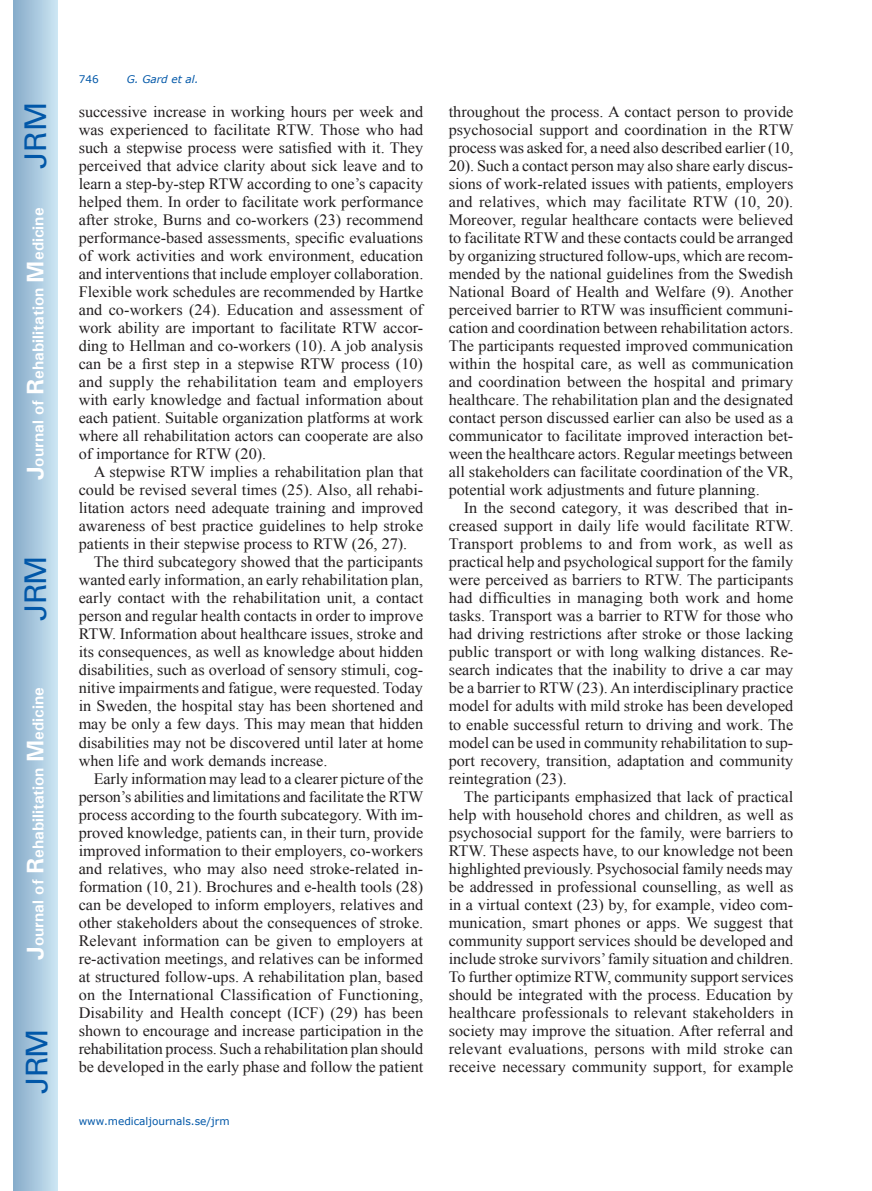
<style>
.page{position:relative;width:872px;height:1191px;background:#fff}
.page>*{position:absolute;margin:0;border:0;box-sizing:border-box;transform-origin:0 0}
.t1{font:30px "Univers";letter-spacing:-.03em;color:#0157a8}
.t2{font:15.75px/18px "Times New Roman";color:#231f20;text-align:justify}
.t3{font:700 15.75px "Univers";color:#fff}
.t4{font:10.5px "Verdana";color:#0157a8}
.t5{font:italic 10.5px "Verdana";color:#0157a8}
.s1{font-size:24px}
</style>
<div class="page">
<div style="left:14px;top:0;width:43px;height:1191px;background:linear-gradient(to right,#88acca,#cbe5f2)"></div>
<h1 class="t1" style="left:18px;top:169px;width:68px;rotate:-90deg">JRM</h1>
<p class="t3" style="left:28px;top:480px;width:274px;rotate:-90deg"><span class="s1">J</span>ournal of <span class="s1">R</span>ehabilitation <span class="s1">M</span>edicine</p>
<h1 class="t1" style="left:18px;top:620px;width:67px;rotate:-90deg">JRM</h1>
<p class="t3" style="left:28px;top:959px;width:274px;rotate:-90deg"><span class="s1">J</span>ournal of <span class="s1">R</span>ehabilitation <span class="s1">M</span>edicine</p>
<h1 class="t1" style="left:19px;top:1093px;width:67px;rotate:-90deg">JRM</h1>
<p class="t4" style="left:79px;top:72px;width:22px">746</p>
<p class="t5" style="left:127px;top:72px;width:73px">G. Gard et al.</p>
<p class="t2" style="left:79px;top:103px;width:346px">successive increase in working hours per week and was experienced to facilitate RTW. Those who had such a stepwise process were satisfied with it. They perceived that advice clarity about sick leave and to learn a step-by-step RTW according to one’s capacity helped them. In order to facilitate work performance after stroke, Burns and co-workers (23) recommend performance-based assessments, specific evaluations of work activities and work environment, education and interventions that include employer collaboration.<br>Flexible work schedules are recommended by Hartke and co-workers (24). Education and assessment of work ability are important to facilitate RTW accor&shy;ding to Hellman and co-workers (10). A job analysis can be a first step in a stepwise RTW process (10) and supply the rehabilitation team and employers with early knowledge and factual information about each patient. Suitable organization platforms at work where all rehabilitation actors can cooperate are also of importance for RTW (20).</p>
<p class="t2" style="left:79px;top:463px;width:346px;text-indent:15px">A stepwise RTW implies a rehabilitation plan that could be revised several times (25). Also, all rehabi&shy;litation actors need adequate training and improved awareness of best practice guidelines to help stroke patients in their stepwise process to RTW (26, 27).</p>
<p class="t2" style="left:79px;top:553px;width:346px;text-indent:15px">The third subcategory showed that the participants wanted early information, an early rehabilitation plan, early contact with the rehabilitation unit, a contact person and regular health contacts in order to improve RTW. Information about healthcare issues, stroke and its consequences, as well as knowledge about hidden disabilities, such as overload of sensory stimuli, cog&shy;nitive impairments and fatigue, were requested. Today in Sweden, the hospital stay has been shortened and may be only a few days. This may mean that hidden disabilities may not be discovered until later at home when life and work demands increase.</p>
<p class="t2" style="left:79px;top:769px;width:346px;text-indent:15px">Early information may lead to a clearer picture of the person’s abilities and limitations and facilitate the RTW process according to the fourth subcategory. With im&shy;proved knowledge, patients can, in their turn, provide improved information to their employers, co-workers and relatives, who may also need stroke-related in&shy;formation (10, 21). Brochures and e-health tools (28) can be developed to inform employers, relatives and other stakeholders about the consequences of stroke.<br>Relevant information can be given to employers at re-activation meetings, and relatives can be informed at structured follow-ups. A rehabilitation plan, based on the International Classification of Functioning, Disability and Health concept (ICF) (29) has been shown to encourage and increase participation in the rehabilitation process. Such a rehabilitation plan should be developed in the early phase and follow the patient</p>
<p class="t4" style="left:79px;top:1114px;width:152px">www.medicaljournals.se/jrm</p>
<p class="t2" style="left:449px;top:103px;width:346px">throughout the process. A contact person to provide psychosocial support and coordination in the RTW process was asked for, a need also described earlier (10, 20). Such a contact person may also share early discus&shy;sions of work-related issues with patients, employers and relatives, which may facilitate RTW (10, 20).<br>Moreover, regular healthcare contacts were believed to facilitate RTW and these contacts could be arranged by organizing structured follow-ups, which are recom&shy;mended by the national guidelines from the Swedish National Board of Health and Welfare (9). Another perceived barrier to RTW was insufficient communi&shy;cation and coordination between rehabilitation actors.<br>The participants requested improved communication within the hospital care, as well as communication and coordination between the hospital and primary healthcare. The rehabilitation plan and the designated contact person discussed earlier can also be used as a communicator to facilitate improved interaction bet&shy;ween the healthcare actors. Regular meetings between all stakeholders can facilitate coordination of the VR, potential work adjustments and future planning.</p>
<p class="t2" style="left:449px;top:499px;width:346px;text-indent:15px">In the second category, it was described that in&shy;creased support in daily life would facilitate RTW.<br>Transport problems to and from work, as well as practical help and psychological support for the family were perceived as barriers to RTW. The participants had difficulties in managing both work and home tasks. Transport was a barrier to RTW for those who had driving restrictions after stroke or those lacking public transport or with long walking distances. Re&shy;search indicates that the inability to drive a car may be a barrier to RTW (23). An interdisciplinary practice model for adults with mild stroke has been developed to enable successful return to driving and work. The model can be used in community rehabilitation to sup&shy;port recovery, transition, adaptation and community reintegration (23).</p>
<p class="t2" style="left:449px;top:787px;width:346px;text-indent:15px">The participants emphasized that lack of practical help with household chores and children, as well as psychosocial support for the family, were barriers to RTW. These aspects have, to our knowledge not been highlighted previously. Psychosocial family needs may be addressed in professional counselling, as well as in a virtual context (23) by, for example, video com&shy;munication, smart phones or apps. We suggest that community support services should be developed and include stroke survivors’ family situation and children.<br>To further optimize RTW, community support services should be integrated with the process. Education by healthcare professionals to relevant stakeholders in society may improve the situation. After referral and relevant evaluations, persons with mild stroke can receive necessary community support, for example</p>
</div>
